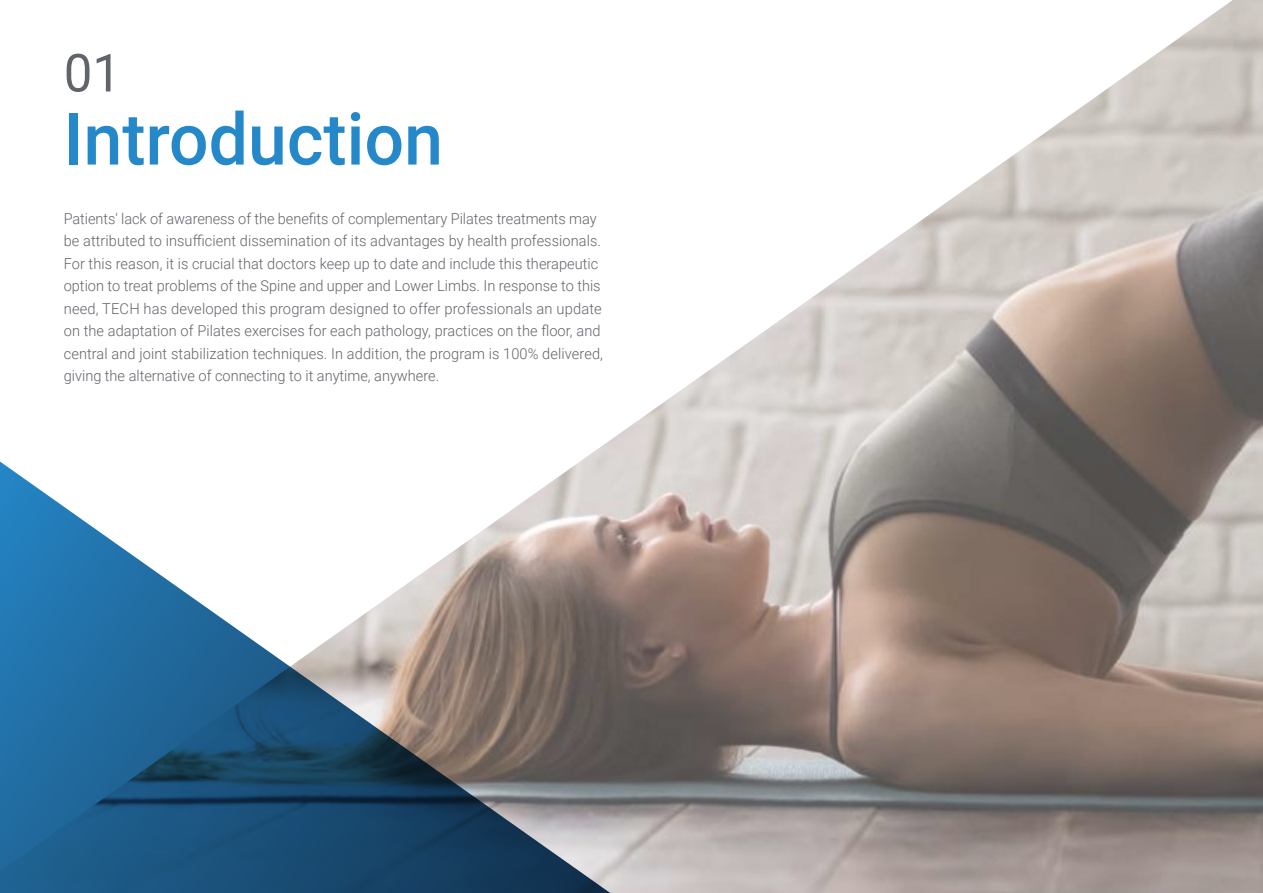
<style>
.page{position:relative;width:1263px;height:893px;background:#fff}
.page>*{position:absolute;margin:0;border:0;box-sizing:border-box;transform-origin:0 0}
.t1{font:500 72px "Roboto";color:#2488c9}
.t2{font:52.5px "Roboto";color:#61646a}
.t3{font:300 15px/22.5px "Roboto";letter-spacing:.005em;color:#61646a}
</style>
<div class="page">
<img style="left:602px;top:0;width:661px;height:893px">
<svg style="left:0;top:446px;width:640px;height:447px"></svg>
<h2 class="t2" style="left:64px;top:36px;width:59px">01</h2>
<h1 class="t1" style="left:64px;top:89px;width:381px">Introduction</h1>
<p class="t3" style="left:64px;top:207px;width:541px">Patients' lack of awareness of the benefits of complementary Pilates treatments may be attributed to insufficient dissemination of its advantages by health professionals.<br>For this reason, it is crucial that doctors keep up to date and include this therapeutic option to treat problems of the Spine and upper and Lower Limbs. In response to this need, TECH has developed this program designed to offer professionals an update on the adaptation of Pilates exercises for each pathology, practices on the floor, and central and joint stabilization techniques. In addition, the program is 100% delivered, giving the alternative of connecting to it anytime, anywhere.</p>
</div>
